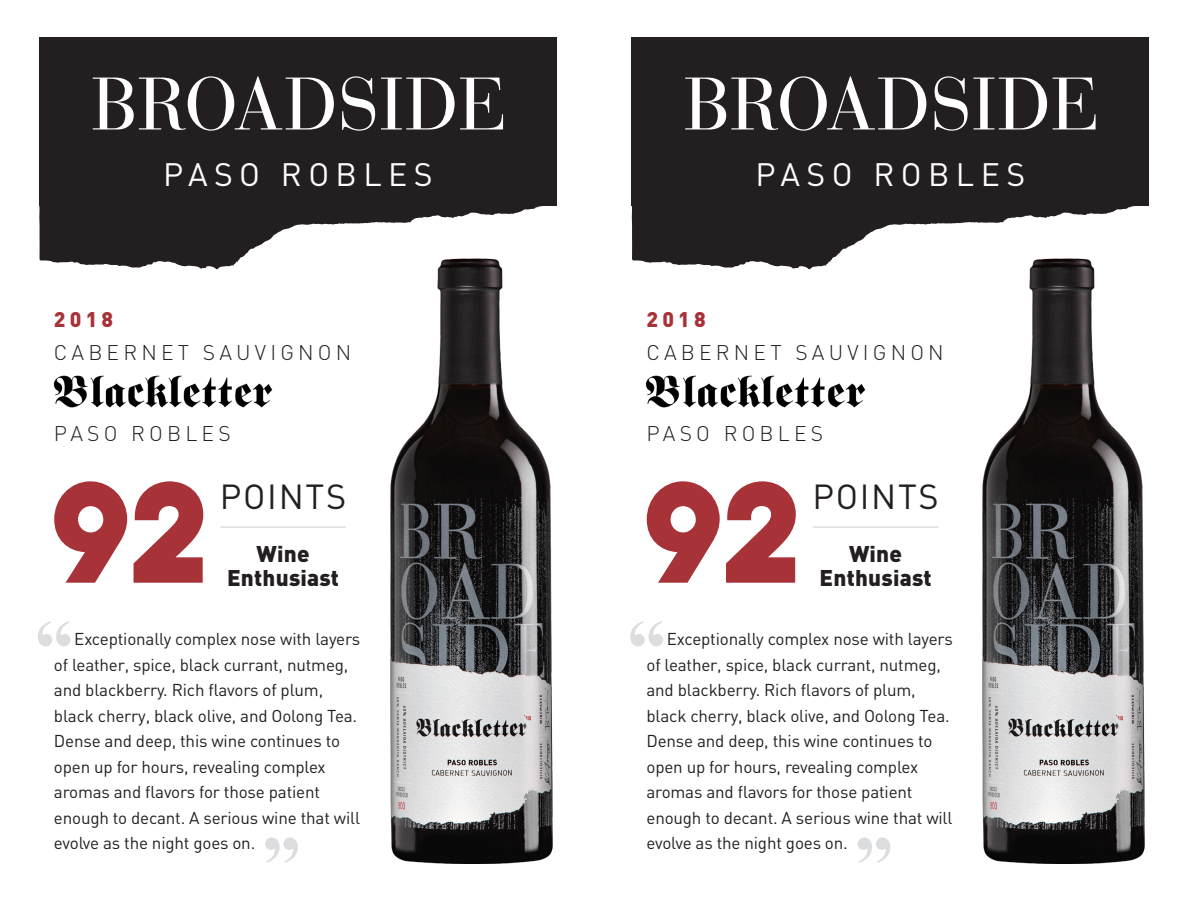
<style>
.page{position:relative;width:1188px;height:918px;background:#fff}
.page>*{position:absolute;margin:0;border:0;box-sizing:border-box;transform-origin:0 0}
.t1{font:700 127.5px "Lulo Clean One";color:#a73339;scale:.96 1}
.t2{font:34.35px "DIN";letter-spacing:.05em;color:#231f20}
.t3{font:32.1px "DIN";letter-spacing:.2em;color:#fff}
.t4{font:900 22.5px/24px "DIN";letter-spacing:.01em;color:#231f20;text-align:center}
.t5{font:300 21px "DIN";letter-spacing:.2em;color:#231f20}
.t6{font:900 21px "DIN";letter-spacing:.2em;color:#a73339}
.t7{font:16.95px/25.5px "DIN";letter-spacing:-.01em;color:#231f20}
</style>
<div class="page">
<img style="left:390px;top:269px;width:163px;height:595px">
<div style="left:39px;top:38px;width:517px;height:168px;background:#231f20"></div>
<svg style="left:39px;top:115px;width:506px;height:154px"></svg>
<svg style="left:38px;top:621px;width:32px;height:25px"></svg>
<svg style="left:265px;top:837px;width:33px;height:26px"></svg>
<svg style="left:93px;top:76px;width:410px;height:55px"></svg>
<img style="left:53px;top:375px;width:220px;height:33px">
<hr style="left:220px;top:526px;width:126px;height:2px;background:#dcdddf">
<img style="left:982px;top:269px;width:163px;height:595px">
<div style="left:632px;top:38px;width:517px;height:168px;background:#231f20"></div>
<svg style="left:632px;top:206px;width:506px;height:63px;fill:#231f20"></svg>
<svg style="left:630px;top:621px;width:33px;height:25px"></svg>
<svg style="left:858px;top:837px;width:32px;height:26px"></svg>
<svg style="left:685px;top:76px;width:411px;height:55px"></svg>
<img style="left:645px;top:375px;width:221px;height:33px">
<hr style="left:813px;top:526px;width:125px;height:2px;background:#dcdddf">
<p class="t3" style="left:163px;top:154px;width:271px">PASO ROBLES</p>
<p class="t6" style="left:54px;top:305px;width:61px">2018</p>
<p class="t5" style="left:54px;top:340px;width:299px">CABERNET SAUVIGNON</p>
<p class="t5" style="left:54px;top:421px;width:178px">PASO ROBLES</p>
<p class="t1" style="left:51px;top:433px;width:195px">92</p>
<p class="t2" style="left:220px;top:475px;width:128px">POINTS</p>
<p class="t4" style="left:227px;top:541px;width:113px">Wine<br>Enthusiast</p>
<p class="t7" style="left:54px;top:626px;width:308px;text-indent:20px">Exceptionally complex nose with layers of leather, spice, black currant, nutmeg, and blackberry. Rich flavors of plum, black cherry, black olive, and Oolong Tea.<br>Dense and deep, this wine continues to open up for hours, revealing complex aromas and flavors for those patient enough to decant. A serious wine that will evolve as the night goes on.</p>
<p class="t3" style="left:756px;top:154px;width:271px">PASO ROBLES</p>
<p class="t6" style="left:646px;top:305px;width:61px">2018</p>
<p class="t5" style="left:646px;top:340px;width:299px">CABERNET SAUVIGNON</p>
<p class="t5" style="left:646px;top:421px;width:178px">PASO ROBLES</p>
<p class="t1" style="left:643px;top:433px;width:195px">92</p>
<p class="t2" style="left:812px;top:475px;width:128px">POINTS</p>
<p class="t4" style="left:820px;top:541px;width:113px">Wine<br>Enthusiast</p>
<p class="t7" style="left:646px;top:626px;width:308px;text-indent:20px">Exceptionally complex nose with layers of leather, spice, black currant, nutmeg, and blackberry. Rich flavors of plum, black cherry, black olive, and Oolong Tea.<br>Dense and deep, this wine continues to open up for hours, revealing complex aromas and flavors for those patient enough to decant. A serious wine that will evolve as the night goes on.</p>
</div>
